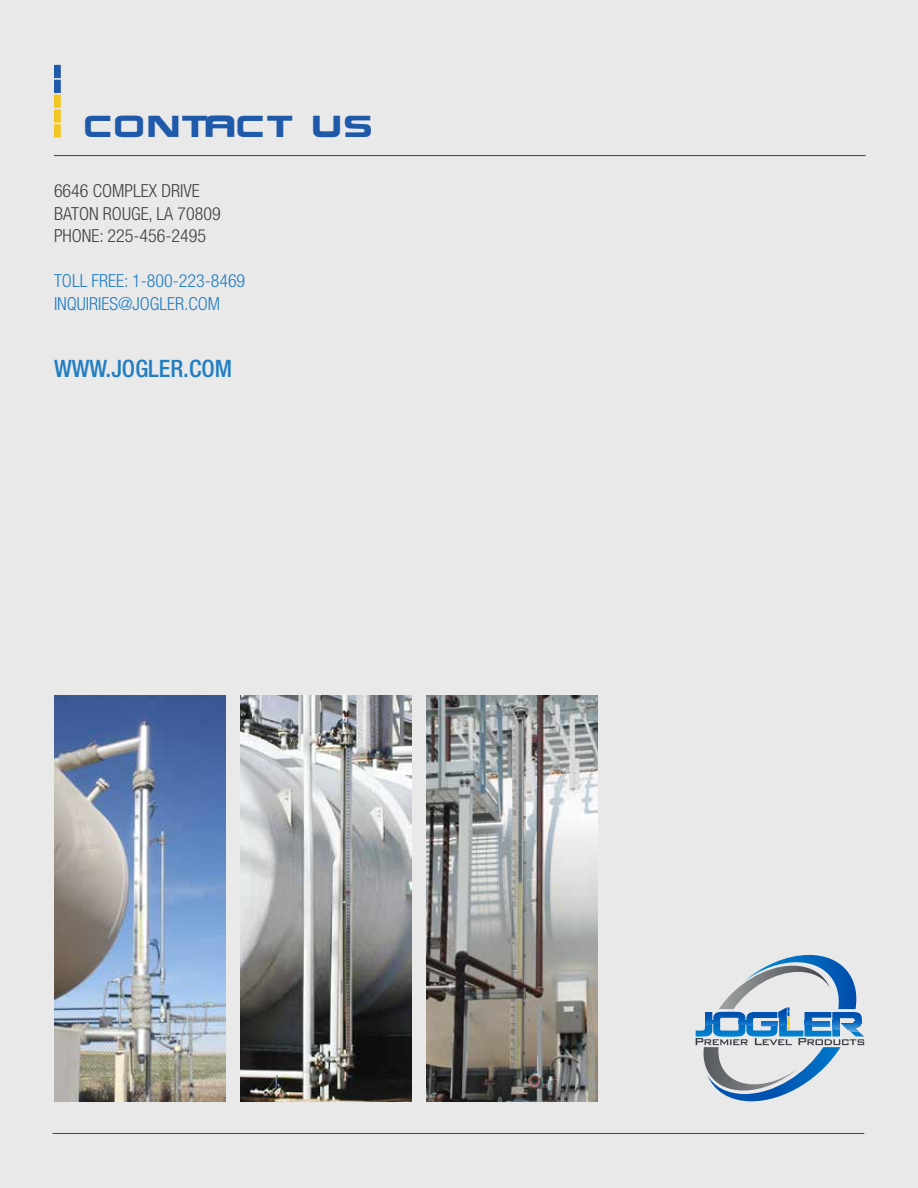
<style>
.page{position:relative;width:918px;height:1188px;background:#e9e9ea}
.page>*{position:absolute;margin:0;border:0;box-sizing:border-box;transform-origin:0 0}
.t1{font:27px "Nokianvirallinenkirjasin REGULAR";letter-spacing:.075em;color:#1f59a9}
.t2{font:500 condensed 24px "Helvetica Neue";color:#217ec2}
.t3{font:300 condensed 18px/22.5px "Helvetica Neue";color:#414042}
.t4{font:300 condensed 18px/22.5px "Helvetica Neue";color:#217ec2}
</style>
<div class="page">
<svg style="left:696px;top:955px;width:168px;height:146px"></svg>
<hr style="left:54px;top:155px;width:812px;height:1px;background:#414042">
<svg style="left:54px;top:65px;width:7px;height:72px"></svg>
<hr style="left:52px;top:1133px;width:812px;height:1px;background:#414042">
<img style="left:54px;top:695px;width:171px;height:406px">
<img style="left:240px;top:695px;width:171px;height:406px">
<img style="left:426px;top:695px;width:172px;height:406px">
<h1 class="t1" style="left:84px;top:110px;width:289px">CONTACT US</h1>
<p class="t3" style="left:54px;top:179px;width:168px">6646 COMPLEX DRIVE<br>BATON ROUGE, LA 70809<br>PHONE: 225-456-2495</p>
<p class="t4" style="left:54px;top:269px;width:193px">TOLL FREE: 1-800-223-8469<br>INQUIRIES@JOGLER.COM</p>
<h2 class="t2" style="left:54px;top:354px;width:19px">WWW</h2>
<h2 class="t2" style="left:106px;top:354px;width:125px">.JOGLER.COM</h2>
</div>
